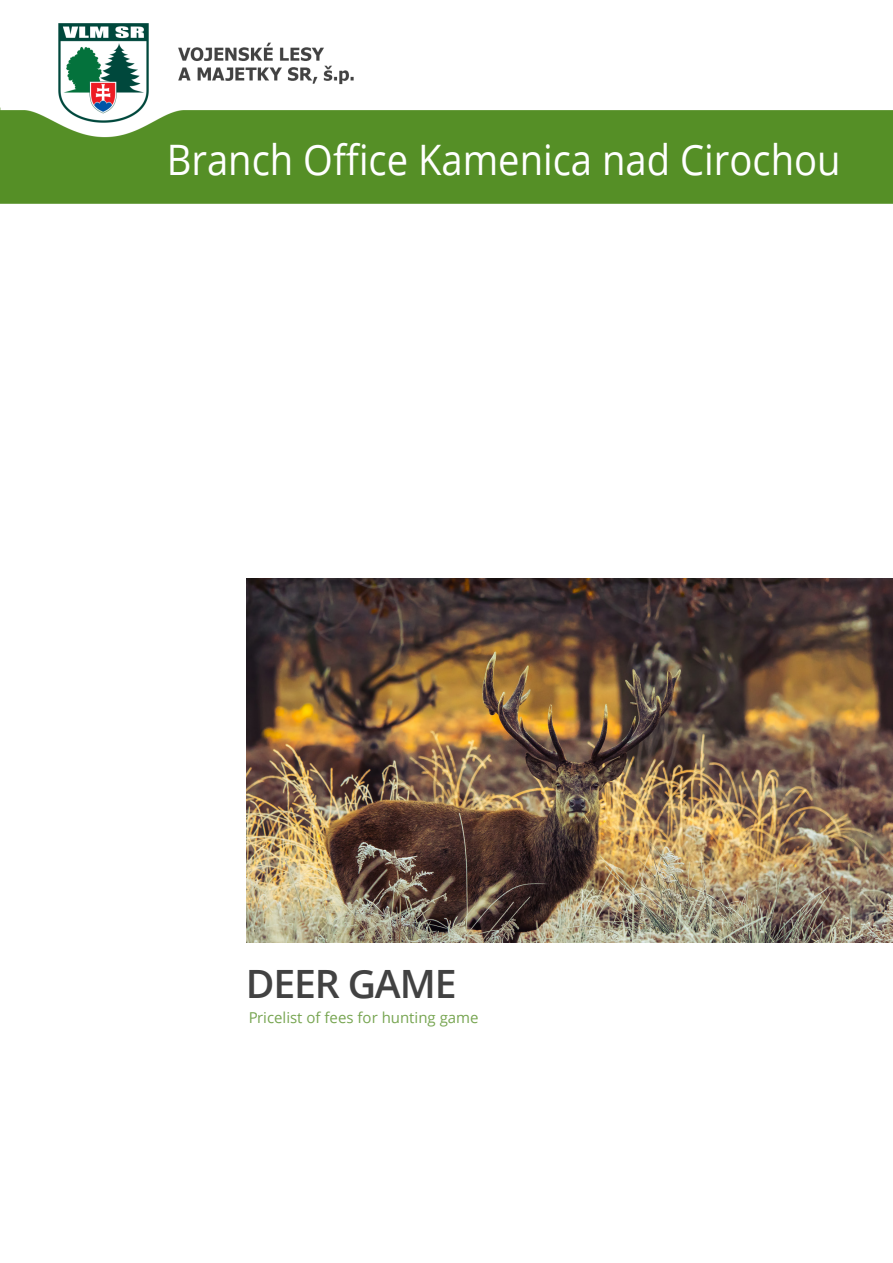
<style>
.page{position:relative;width:893px;height:1263px;background:#fff}
.page>*{position:absolute;margin:0;border:0;box-sizing:border-box;transform-origin:0 0}
.t1{font:42px "Open Sans";color:#fff;scale:.91 1}
.t2{font:600 39px "Open Sans";letter-spacing:-.03em;color:#424242}
.t3{font:15px "Open Sans";color:#558f26}
</style>
<div class="page">
<img style="left:0;top:23px;width:893px;height:920px">
<img style="left:246px;top:578px;width:647px;height:364px">
<p class="t1" style="left:167px;top:131px;width:742px">Branch Office Kamenica nad Cirochou</p>
<p class="t2" style="left:246px;top:957px;width:212px">DEER GAME</p>
<p class="t3" style="left:248px;top:1007px;width:232px">Pricelist of fees for hunting game</p>
</div>
